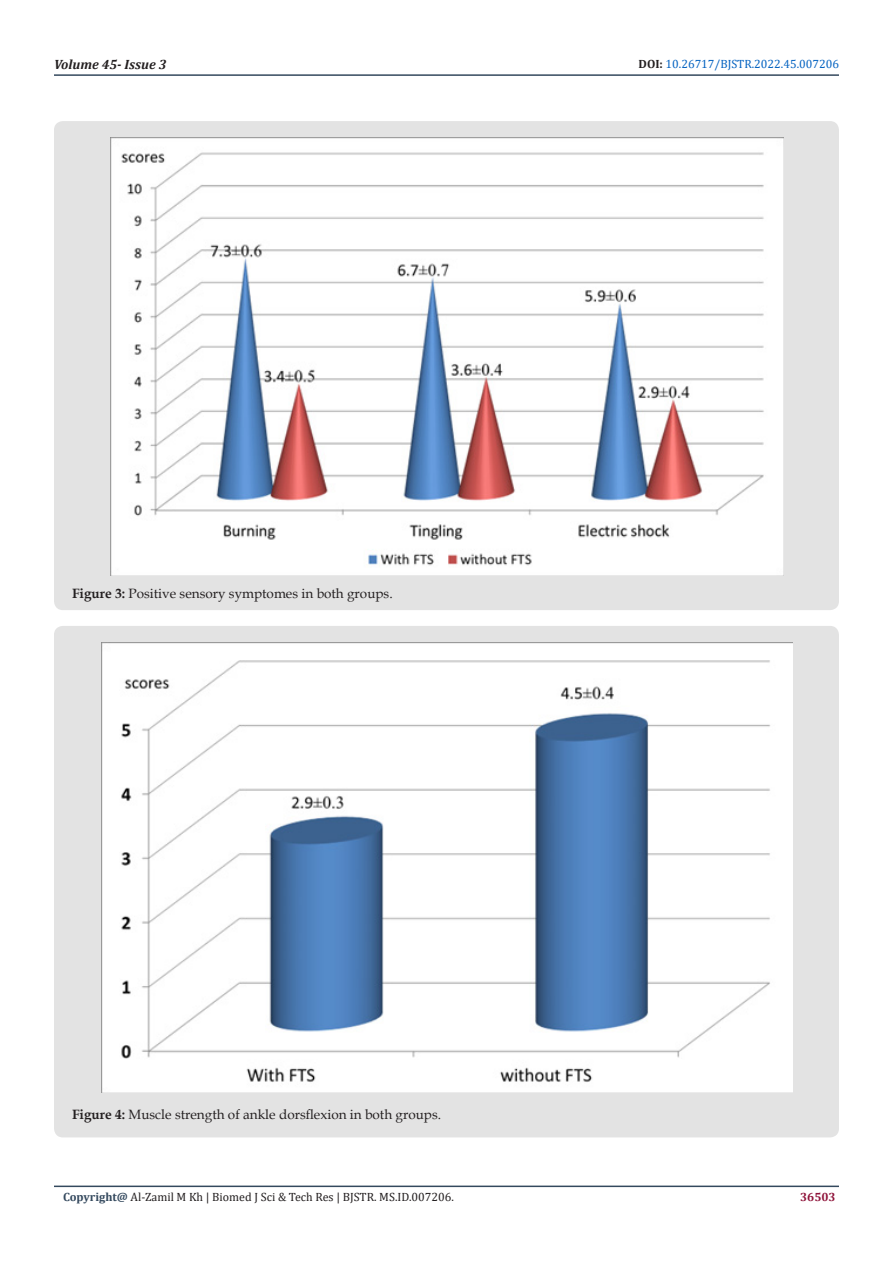
<style>
.page{position:relative;width:893px;height:1263px;background:#fff}
.page>*{position:absolute;margin:0;border:0;box-sizing:border-box;transform-origin:0 0}
.t1{font:13.5px "Book Antiqua";color:#231f20}
.t2{font:italic 700 13.5px "Cambria";color:#231f20}
.t3{font:12px "Cambria";color:#231f20}
.t4{font:12px "Cambria";color:#0563c1}
.t5{font:700 12px "Cambria";color:#8f133a}
.s1{font-weight:700;color:#231f20}
.s2{font-weight:700}
.s3{font-weight:700;color:#34495e}
</style>
<div class="page">
<hr style="left:54px;top:1185px;width:785px;height:2px;background:#34495e">
<hr style="left:54px;top:74px;width:785px;height:2px;background:#34495e">
<div style="left:54px;top:121px;width:785px;height:489px;background:#e3e3e3;border-radius:9px"></div>
<img style="left:111px;top:137px;width:672px;height:439px">
<div style="left:54px;top:626px;width:785px;height:511px;background:#e3e3e3;border-radius:9px"></div>
<img style="left:101px;top:642px;width:692px;height:451px">
<p class="t2" style="left:54px;top:55px;width:114px">Volume 45- Issue 3</p>
<p class="t4" style="left:639px;top:57px;width:202px"><span class="s1">DOI:</span> 10.26717/BJSTR.2022.45.007206</p>
<p class="t1" style="left:72px;top:584px;width:322px"><span class="s2">Figure 3:</span> Positive sensory symptomes in both groups.</p>
<p class="t1" style="left:72px;top:1105px;width:371px"><span class="s2">Figure 4:</span> Muscle strength of ankle dorsflexion in both groups.</p>
<p class="t3" style="left:63px;top:1190px;width:392px"><span class="s3">Copyright@</span> Al-Zamil M Kh | Biomed J Sci &amp; Tech Res | BJSTR. MS.ID.007206.</p>
<p class="t5" style="left:800px;top:1188px;width:37px">36503</p>
</div>
